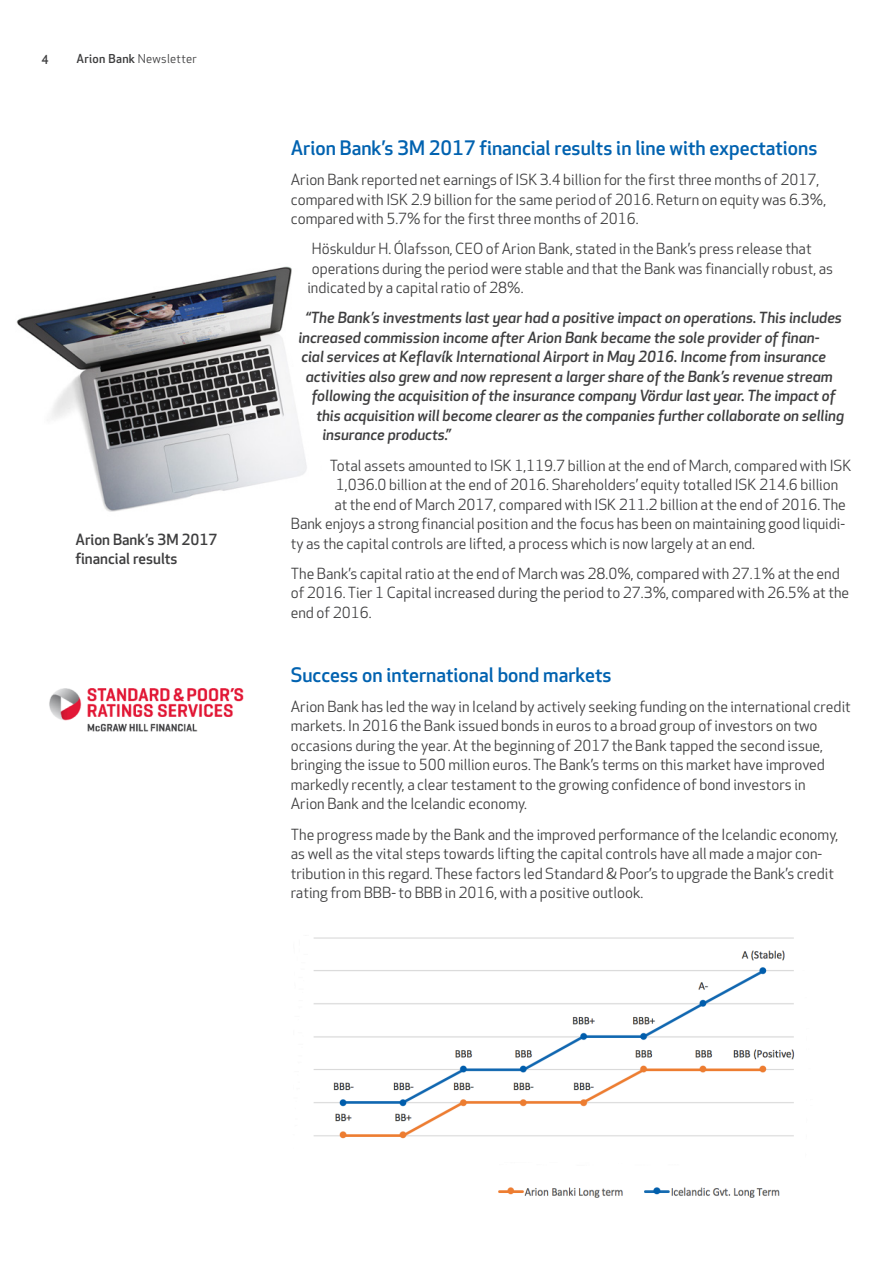
<style>
.page{position:relative;width:893px;height:1263px;background:#fff}
.page>*{position:absolute;margin:0;border:0;box-sizing:border-box;transform-origin:0 0}
.Fyrirsögn{font:500 19.5px "Apex New";color:#0162b0}
.Fyrirsögn-2{font:15px/19.5px "Apex New";color:#3e3e3f}
.Fyrirsögn-3{font:italic 500 15px "Apex New";color:#3e3e3f}
.Fyrirsögn-4{font:500 15px/19.5px "Apex New";color:#3e3e3f}
.t1{font:12px "Apex New";letter-spacing:.025em;color:#3e3e3f}
.t2{font:500 12px "Apex New";color:#3e3e3f}
.s1{font-weight:500}
</style>
<div class="page">
<img style="left:16px;top:266px;width:291px;height:246px">
<img style="left:313px;top:937px;width:482px;height:202px">
<img style="left:498px;top:1187px;width:282px;height:11px">
<img style="left:49px;top:688px;width:195px;height:44px">
<p class="t2" style="left:42px;top:51px;width:9px">4</p>
<p class="t1" style="left:77px;top:51px;width:122px"><span class="s1">Arion Bank</span> Newsletter</p>
<p class="Fyrirsögn-4" style="left:75px;top:529px;width:144px">Arion Bank’s 3M 2017 financial results</p>
<p class="Fyrirsögn" style="left:291px;top:135px;width:528px">Arion Bank’s 3M 2017 financial results in line with expectations</p>
<p class="Fyrirsögn-2" style="left:291px;top:170px;width:537px">Arion Bank reported net earnings of ISK 3.4 billion for the first three months of 2017, compared with ISK 2.9 billion for the same period of 2016. Return on equity was 6.3%, compared with 5.7% for the first three months of 2016.</p>
<p class="Fyrirsögn-2" style="left:312px;top:239px;width:501px">Höskuldur H. Ólafsson, CEO of Arion Bank, stated in the Bank’s press release that</p>
<p class="Fyrirsögn-2" style="left:312px;top:259px;width:523px">operations during the period were stable and that the Bank was financially robust, as</p>
<p class="Fyrirsögn-2" style="left:307px;top:278px;width:218px">indicated by a capital ratio of 28%.</p>
<p class="Fyrirsögn-3" style="left:306px;top:308px;width:538px">“The Bank’s investments last year had a positive impact on operations. This includes</p>
<p class="Fyrirsögn-3" style="left:298px;top:327px;width:523px">increased commission income after Arion Bank became the sole provider of finan-</p>
<p class="Fyrirsögn-3" style="left:301px;top:347px;width:526px">cial services at Keflavík International Airport in May 2016. Income from insurance</p>
<p class="Fyrirsögn-3" style="left:306px;top:366px;width:528px">activities also grew and now represent a larger share of the Bank’s revenue stream</p>
<p class="Fyrirsögn-3" style="left:312px;top:386px;width:525px">following the acquisition of the insurance company Vördur last year. The impact of</p>
<p class="Fyrirsögn-3" style="left:316px;top:405px;width:529px">this acquisition will become clearer as the companies further collaborate on selling</p>
<p class="Fyrirsögn-3" style="left:322px;top:425px;width:130px">insurance products.”</p>
<p class="Fyrirsögn-2" style="left:330px;top:455px;width:523px">Total assets amounted to ISK 1,119.7 billion at the end of March, compared with ISK</p>
<p class="Fyrirsögn-2" style="left:336px;top:475px;width:504px">1,036.0 billion at the end of 2016. Shareholders’ equity totalled ISK 214.6 billion</p>
<p class="Fyrirsögn-2" style="left:334px;top:494px;width:513px">at the end of March 2017, compared with ISK 211.2 billion at the end of 2016. The</p>
<p class="Fyrirsögn-2" style="left:291px;top:514px;width:556px">Bank enjoys a strong financial position and the focus has been on maintaining good liquidi-</p>
<p class="Fyrirsögn-2" style="left:291px;top:533px;width:466px">ty as the capital controls are lifted, a process which is now largely at an end.</p>
<p class="Fyrirsögn-2" style="left:291px;top:563px;width:560px">The Bank’s capital ratio at the end of March was 28.0%, compared with 27.1% at the end of 2016. Tier 1 Capital increased during the period to 27.3%, compared with 26.5% at the end of 2016.</p>
<p class="Fyrirsögn" style="left:291px;top:662px;width:322px">Success on international bond markets</p>
<p class="Fyrirsögn-2" style="left:291px;top:697px;width:562px">Arion Bank has led the way in Iceland by actively seeking funding on the international credit markets. In 2016 the Bank issued bonds in euros to a broad group of investors on two occasions during the year. At the beginning of 2017 the Bank tapped the second issue, bringing the issue to 500 million euros. The Bank’s terms on this market have improved markedly recently, a clear testament to the growing confidence of bond investors in<br>Arion Bank and the Icelandic economy.</p>
<p class="Fyrirsögn-2" style="left:291px;top:824px;width:549px">The progress made by the Bank and the improved performance of the Icelandic economy, as well as the vital steps towards lifting the capital controls have all made a major con&shy;tribution in this regard. These factors led Standard &amp; Poor’s to upgrade the Bank’s credit rating from BBB- to BBB in 2016, with a positive outlook.</p>
</div>
